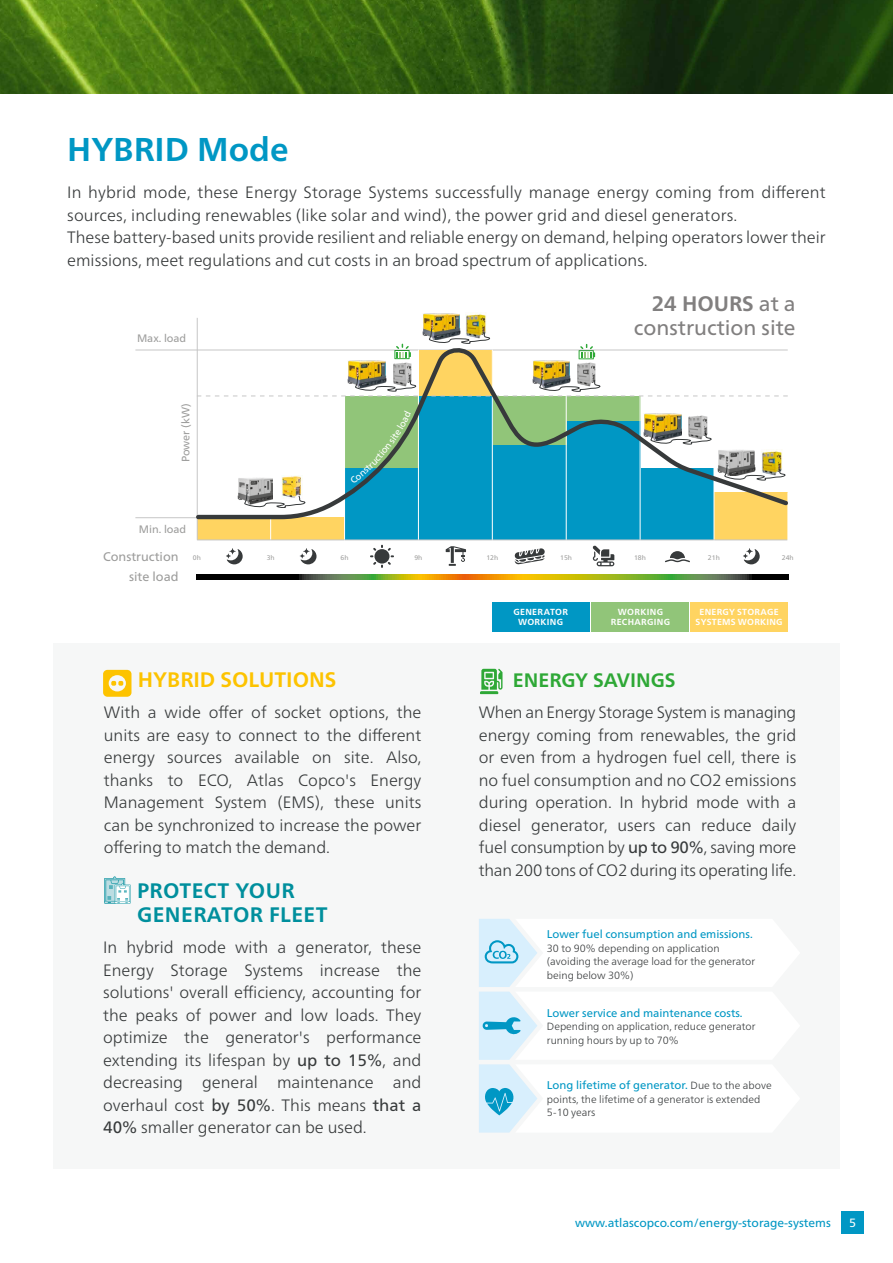
<style>
.page{position:relative;width:893px;height:1263px;background:#fff}
.page>*{position:absolute;margin:0;border:0;box-sizing:border-box;transform-origin:0 0}
.t1{font:700 33px "Neue Frutiger World";color:#0097c4}
.t2{font:21px/24px "Neue Frutiger World";color:#817f7f;text-align:right}
.t3{font:700 21px/24px "Neue Frutiger World";letter-spacing:.02em;color:#008f9d}
.t4{font:700 21px "Neue Frutiger World";color:#fdc300}
.t5{font:700 19.5px "Neue Frutiger World";color:#2ea836}
.t6{font:300 16.5px/22.5px "Neue Frutiger World";color:#373a3b;text-align:justify}
.t7{font:12.6px "Neue Frutiger World";color:#9d9d9c}
.t8{font:12px "Neue Frutiger World";color:#0097c4}
.t9{font:12px "Neue Frutiger World";color:#fff}
.t10{font:11.25px "Neue Frutiger World";color:#0097c4}
.t11{font:10.8px "Neue Frutiger World";color:#9d9d9c}
.t12{font:300 10.5px/13.5px "Neue Frutiger World";color:#373a3b}
.t13{font:700 8.85px/10.4px "Neue Frutiger World";letter-spacing:.035em;color:#fff;text-align:center}
.t14{font:6.6px "Neue Frutiger World";color:#9d9d9c}
.s1{font-weight:700}
.s2{font-weight:400}
.s3{font-weight:300;font-size:10.5px;color:#373a3b}
</style>
<div class="page">
<div style="left:841px;top:1211px;width:23px;height:23px;background:#0097c4"></div>
<div style="left:53px;top:643px;width:787px;height:526px;background:#f6f7f7"></div>
<img style="left:0;top:0;width:893px;height:94px">
<hr style="left:135px;top:350px;width:653px;height:1px;background:#c6c6c6">
<img style="left:466px;top:313px;width:20px;height:15px">
<img style="left:422px;top:313px;width:38px;height:23px">
<svg style="left:429px;top:328px;width:62px;height:13px"></svg>
<svg style="left:197px;top:574px;width:591px;height:6px;background:#78751b"></svg>
<hr style="left:135px;top:517px;width:653px;height:1px;background:#c6c6c6">
<div style="left:197px;top:518px;width:74px;height:22px;background:#ffd461"></div>
<div style="left:271px;top:518px;width:74px;height:22px;background:#ffd461"></div>
<div style="left:714px;top:492px;width:74px;height:48px;background:#ffd461"></div>
<div style="left:345px;top:468px;width:74px;height:72px;background:#0097c4"></div>
<div style="left:493px;top:445px;width:74px;height:95px;background:#0097c4"></div>
<div style="left:567px;top:420px;width:73px;height:120px;background:#0097c4"></div>
<div style="left:640px;top:468px;width:74px;height:72px;background:#0097c4"></div>
<div style="left:419px;top:396px;width:74px;height:144px;background:#0097c4"></div>
<hr style="left:197px;top:318px;width:1px;height:222px;background:#c6c6c6">
<hr style="left:344px;top:396px;width:1px;height:144px;background:#fff">
<hr style="left:418px;top:350px;width:1px;height:190px;background:#fff">
<hr style="left:492px;top:350px;width:1px;height:190px;background:#fff">
<hr style="left:566px;top:396px;width:1px;height:144px;background:#fff">
<hr style="left:640px;top:396px;width:1px;height:144px;background:#fff">
<hr style="left:714px;top:468px;width:1px;height:72px;background:#fff">
<hr style="left:197px;top:540px;width:591px;height:1px;background:#c6c6c6">
<svg style="left:300px;top:548px;width:16px;height:16px"></svg>
<svg style="left:226px;top:548px;width:17px;height:16px"></svg>
<svg style="left:743px;top:548px;width:17px;height:16px"></svg>
<svg style="left:514px;top:548px;width:31px;height:16px"></svg>
<svg style="left:665px;top:551px;width:25px;height:11px"></svg>
<svg style="left:370px;top:545px;width:24px;height:23px"></svg>
<svg style="left:446px;top:546px;width:20px;height:20px"></svg>
<svg style="left:592px;top:545px;width:22px;height:21px"></svg>
<svg style="left:270px;top:521px;width:1px;height:20px"></svg>
<svg style="left:194px;top:341px;width:594px;height:180px"></svg>
<div style="left:492px;top:602px;width:97px;height:29px;background:#0097c4"></div>
<div style="left:592px;top:602px;width:97px;height:29px;background:#91c579"></div>
<div style="left:690px;top:602px;width:98px;height:29px;background:#ffd461"></div>
<svg style="left:480px;top:669px;width:22px;height:25px"></svg>
<svg style="left:103px;top:670px;width:28px;height:27px"></svg>
<svg style="left:104px;top:876px;width:27px;height:28px"></svg>
<svg style="left:479px;top:919px;width:58px;height:213px"></svg>
<svg style="left:350px;top:411px;width:61px;height:73px"></svg>
<h1 class="t1" style="left:67px;top:120px;width:223px">HYBRID Mode</h1>
<p class="t6" style="left:67px;top:181px;width:760px;text-align:left">In hybrid mode, these Energy Storage Systems successfully manage energy coming from different sources, including renewables (like solar and wind), the power grid and diesel generators.<br>These battery-based units provide resilient and reliable energy on demand, helping operators lower their emissions, meet regulations and cut costs in an broad spectrum of applications.</p>
<p class="t11" style="left:137px;top:329px;width:51px">Max. load</p>
<p class="t11" style="left:177px;top:462px;width:60px;rotate:-90deg">Power (kW)</p>
<p class="t2" style="left:634px;top:292px;width:163px"><span class="s1">24 HOURS</span> at a construction site</p>
<p class="t11" style="left:139px;top:521px;width:49px">Min. load</p>
<p class="t7" style="left:103px;top:547px;width:77px">Construction</p>
<p class="t14" style="left:267px;top:552px;width:9px">3h</p>
<p class="t14" style="left:341px;top:552px;width:9px">6h</p>
<p class="t14" style="left:414px;top:552px;width:9px">9h</p>
<p class="t14" style="left:486px;top:552px;width:13px">12h</p>
<p class="t14" style="left:560px;top:552px;width:13px">15h</p>
<p class="t14" style="left:634px;top:552px;width:13px">18h</p>
<p class="t14" style="left:708px;top:552px;width:13px">21h</p>
<p class="t14" style="left:782px;top:552px;width:13px">24h</p>
<p class="t7" style="left:129px;top:566px;width:51px">site load</p>
<p class="t14" style="left:193px;top:552px;width:9px">0h</p>
<p class="t4" style="left:138px;top:661px;width:200px">HYBRID SOLUTIONS</p>
<p class="t6" style="left:104px;top:701px;width:319px">With a wide offer of socket options, the units are easy to connect to the different energy sources available on site. Also, thanks to ECO, Atlas Copco's Energy Management System (EMS), these units can be synchronized to increase the power offering to match the demand.</p>
<p class="t3" style="left:137px;top:878px;width:192px">PROTECT YOUR<br>GENERATOR FLEET</p>
<p class="t6" style="left:103px;top:936px;width:320px">In hybrid mode with a generator, these Energy Storage Systems increase the solutions' overall efficiency, accounting for the peaks of power and low loads. They optimize the generator's performance extending its lifespan by <span class="s2">up to 15%</span>, and decreasing general maintenance and overhaul cost <span class="s2">by 50%</span>. This means <span class="s2">that a 40%</span> smaller generator can be used.</p>
<p class="t13" style="left:513px;top:607px;width:56px">GENERATOR<br>WORKING</p>
<p class="t13" style="left:611px;top:607px;width:61px">WORKING<br>RECHARGING</p>
<p class="t13" style="left:696px;top:607px;width:89px">ENERGY STORAGE<br>SYSTEMS WORKING</p>
<p class="t5" style="left:513px;top:663px;width:164px">ENERGY SAVINGS</p>
<p class="t6" style="left:479px;top:701px;width:319px">When an Energy Storage System is managing energy coming from renewables, the grid or even from a hydrogen fuel cell, there is no fuel consumption and no CO2 emissions during operation. In hybrid mode with a diesel generator, users can reduce daily fuel consumption by <span class="s2">up to 90%</span>, saving more than 200 tons of CO2 during its operating life.</p>
<p class="t10" style="left:547px;top:925px;width:207px">Lower fuel consumption and emissions.</p>
<p class="t12" style="left:547px;top:941px;width:210px">30 to 90% depending on application (avoiding the average load for the generator being below 30%)</p>
<p class="t10" style="left:547px;top:1004px;width:197px">Lower service and maintenance costs.</p>
<p class="t12" style="left:547px;top:1020px;width:210px">Depending on application, reduce generator running hours by up to 70%</p>
<p class="t10" style="left:547px;top:1076px;width:226px">Long lifetime of generator. <span class="s3">Due to the above</span></p>
<p class="t12" style="left:547px;top:1092px;width:215px">points, the lifetime of a generator is extended<br>5-10 years</p>
<p class="t8" style="left:575px;top:1213px;width:257px">www.atlascopco.com/energy-storage-systems</p>
<p class="t9" style="left:849px;top:1214px;width:8px">5</p>
</div>
